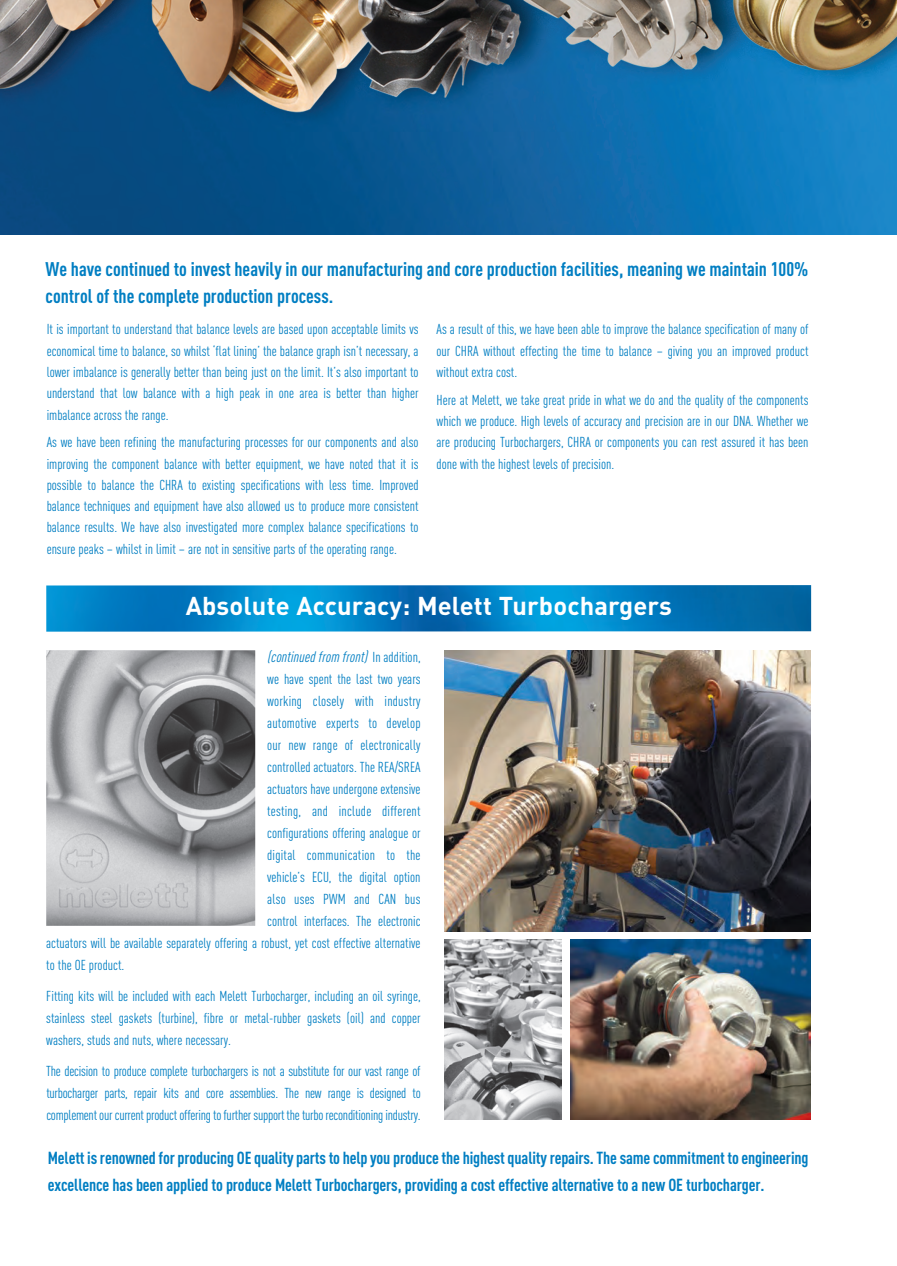
<style>
.page{position:relative;width:897px;height:1266px;background:#fff}
.page>*{position:absolute;margin:0;border:0;box-sizing:border-box;transform-origin:0 0}
.t1{font:700 25.5px "DIN Pro";letter-spacing:.005em;color:#fff}
.t2{font:700 condensed 19.5px/27px "DIN Pro";color:#007ec2}
.t3{font:700 condensed 17.25px/27px "DIN Pro";letter-spacing:-.01em;color:#007ec2}
.t4{font:italic condensed 15px "DIN Pro";color:#007ec2}
.t5{font:condensed 14.25px/21.3px "DIN Pro";color:#007ec2;text-align:justify}
.s1{font-style:normal;font-size:14.25px}
</style>
<div class="page">
<img style="left:46px;top:585px;width:765px;height:47px">
<img style="left:0;top:0;width:897px;height:234px">
<img style="left:445px;top:650px;width:365px;height:281px">
<img style="left:445px;top:940px;width:116px;height:179px">
<img style="left:46px;top:650px;width:209px;height:276px">
<img style="left:570px;top:940px;width:240px;height:179px">
<h2 class="t2" style="left:46px;top:258px;width:764px">We have continued to invest heavily in our manufacturing and core production facilities, meaning we maintain 100% control of the complete production process.</h2>
<p class="t5" style="left:47px;top:320px;width:373px">It is important to understand that balance levels are based upon acceptable limits vs economical time to balance, so whilst ‘flat lining’ the balance graph isn’t necessary, a lower imbalance is generally better than being just on the limit. It’s also important to understand that low balance with a high peak in one area is better than higher imbalance across the range.</p>
<p class="t5" style="left:47px;top:433px;width:373px">As we have been refining the manufacturing processes for our components and also improving the component balance with better equipment, we have noted that it is possible to balance the CHRA to existing specifications with less time. Improved balance techniques and equipment have also allowed us to produce more consistent balance results. We have also investigated more complex balance specifications to ensure peaks – whilst in limit – are not in sensitive parts of the operating range.</p>
<p class="t5" style="left:436px;top:320px;width:373px">As a result of this, we have been able to improve the balance specification of many of our CHRA without effecting the time to balance – giving you an improved product without extra cost.</p>
<p class="t5" style="left:436px;top:390px;width:373px">Here at Melett, we take great pride in what we do and the quality of the components which we produce. High levels of accuracy and precision are in our DNA. Whether we are producing Turbochargers, CHRA or components you can rest assured it has been done with the highest levels of precision.</p>
<h1 class="t1" style="left:186px;top:589px;width:487px">Absolute Accuracy: Melett Turbochargers</h1>
<p class="t4" style="left:267px;top:651px;width:155px">(continued from front) <span class="s1">I n a d d i t i o n ,</span></p>
<p class="t5" style="left:267px;top:670px;width:155px">we have spent the last two years</p>
<p class="t5" style="left:267px;top:692px;width:155px">working closely with industry</p>
<p class="t5" style="left:267px;top:714px;width:155px">automotive experts to develop</p>
<p class="t5" style="left:267px;top:736px;width:155px">our new range of electronically</p>
<p class="t5" style="left:267px;top:758px;width:155px">controlled actuators. The REA/SREA</p>
<p class="t5" style="left:267px;top:780px;width:155px">actuators have undergone extensive</p>
<p class="t5" style="left:267px;top:802px;width:155px">testing, and include different</p>
<p class="t5" style="left:267px;top:824px;width:155px">configurations offering analogue or</p>
<p class="t5" style="left:267px;top:846px;width:155px">digital communication to the</p>
<p class="t5" style="left:267px;top:868px;width:155px">vehicle’s ECU, the digital option</p>
<p class="t5" style="left:267px;top:890px;width:155px">also uses PWM and CAN bus</p>
<p class="t5" style="left:267px;top:912px;width:155px">control interfaces. The electronic</p>
<p class="t5" style="left:46px;top:934px;width:376px">actuators will be available separately offering a robust, yet cost effective alternative</p>
<p class="t5" style="left:46px;top:956px;width:80px">to the OE product.</p>
<p class="t5" style="left:46px;top:986px;width:376px;line-height:22px">Fitting kits will be included with each Melett Turbocharger, including an oil syringe, stainless steel gaskets (turbine), fibre or metal-rubber gaskets (oil) and copper washers, studs and nuts, where necessary.</p>
<p class="t5" style="left:46px;top:1061px;width:376px;line-height:22px">The decision to produce complete turbochargers is not a substitute for our vast range of turbocharger parts, repair kits and core assemblies. The new range is designed to complement our current product offering to further support the turbo reconditioning industry.</p>
<p class="t3" style="left:48px;top:1146px;width:762px">Melett is renowned for producing OE quality parts to help you produce the highest quality repairs. The same commitment to engineering excellence has been applied to produce Melett Turbochargers, providing a cost effective alternative to a new OE turbocharger.</p>
</div>
